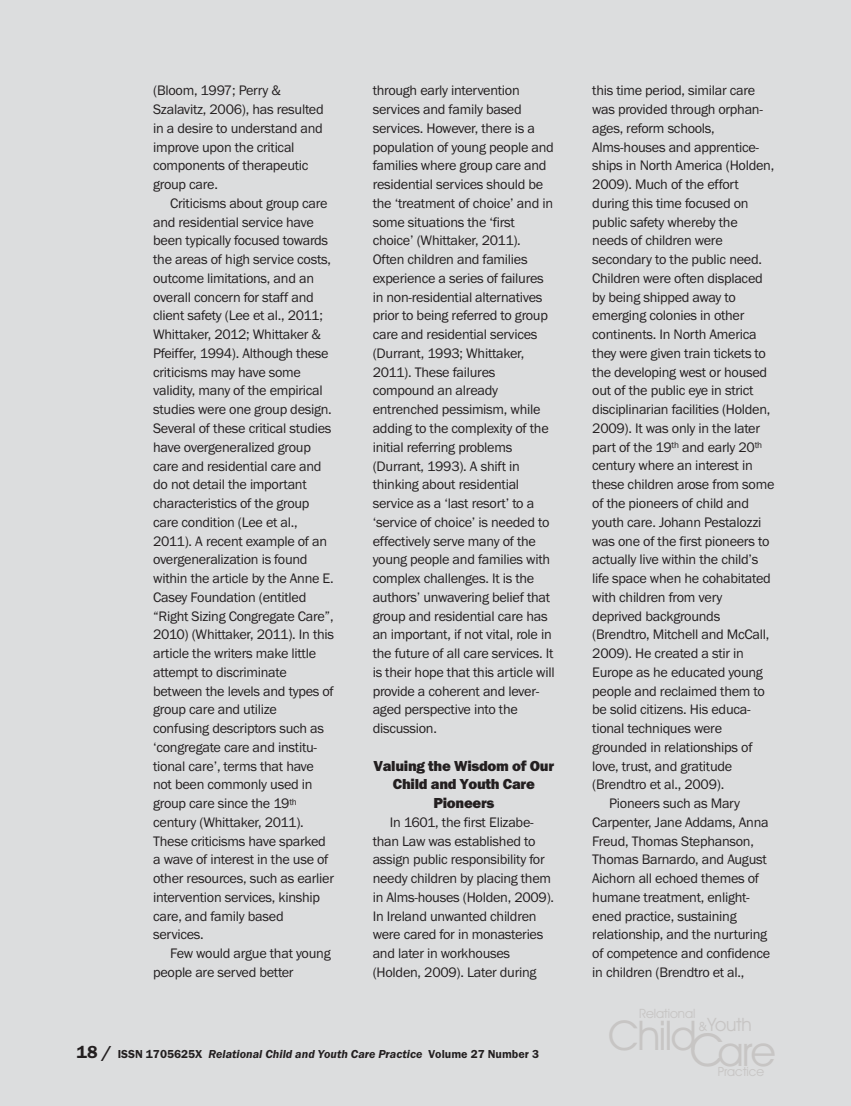
<style>
.page{position:relative;width:851px;height:1106px;background:#fff}
.page>*{position:absolute;margin:0;border:0;box-sizing:border-box;transform-origin:0 0}
.t1{font:41.1px "Avant Garde Bk BT";letter-spacing:-.035em;color:#c7c5c4}
.t2{font:18.45px "Avant Garde Bk BT";color:#c7c5c4}
.t3{font:800 15px/18.8px "Franklin Gothic";letter-spacing:-.02em;color:#231f20;text-align:center}
.t4{font:14.25px/18.8px "Franklin Gothic";letter-spacing:-.02em;color:#231f20}
.t5{font:12.9px "Avant Garde Bk BT";color:#c7c5c4}
.t6{font:12.75px "Avant Garde Bk BT";color:#c7c5c4}
.t7{font:italic 12px "Franklin Gothic Demi";color:#231f20}
.s1{font-weight:700;font-style:normal;font-size:18px}
.s2{font-style:normal}
.s3{font-size:45.6px}
.s4{font-size:12.75px}
</style>
<div class="page">
<div style="left:0;top:0;width:850px;height:1106px;background:#dcddde"></div>
<p class="t4" style="left:153px;top:82px;width:172px">(Bloom, 1997; Perry &amp;<br>Szalavitz, 2006), has resulted in a desire to understand and improve upon the critical components of therapeutic group care.</p>
<p class="t4" style="left:153px;top:195px;width:182px;text-indent:17px">Criticisms about group care and residential service have been typically focused towards the areas of high service costs, outcome limitations, and an overall concern for staff and client safety (Lee et al., 2011;<br>Whittaker, 2012; Whittaker &amp;<br>Pfeiffer, 1994). Although these criticisms may have some validity, many of the empirical studies were one group design.<br>Several of these critical studies have overgeneralized group care and residential care and do not detail the important characteristics of the group care condition (Lee et al.,<br>2011). A recent example of an overgeneralization is found within the article by the Anne E.<br>Casey Foundation (entitled “Right Sizing Congregate Care”,<br>2010) (Whittaker, 2011). In this article the writers make little attempt to discriminate between the levels and types of group care and utilize confusing descriptors such as ‘congregate care and institu&shy;tional care’, terms that have not been commonly used in group care since the 19<sup>th </sup>century (Whittaker, 2011).<br>These criticisms have sparked a wave of interest in the use of other resources, such as earlier intervention services, kinship care, and family based services.</p>
<p class="t4" style="left:153px;top:945px;width:179px;text-indent:17px">Few would argue that young people are served better</p>
<p class="t4" style="left:373px;top:82px;width:183px">through early intervention services and family based services. However, there is a population of young people and families where group care and residential services should be the ‘treatment of choice’ and in some situations the ‘first choice’ (Whittaker, 2011).<br>Often children and families experience a series of failures in non-residential alternatives prior to being referred to group care and residential services (Durrant, 1993; Whittaker,<br>2011). These failures compound an already entrenched pessimism, while adding to the complexity of the initial referring problems (Durrant, 1993). A shift in thinking about residential service as a ‘last resort’ to a ‘service of choice’ is needed to effectively serve many of the young people and families with complex challenges. It is the authors’ unwavering belief that group and residential care has an important, if not vital, role in the future of all care services. It is their hope that this article will provide a coherent and lever&shy;aged perspective into the discussion.</p>
<p class="t3" style="left:373px;top:757px;width:182px">Valuing the Wisdom of Our<br>Child and Youth Care<br>Pioneers</p>
<p class="t4" style="left:373px;top:814px;width:183px;text-indent:17px">In 1601, the first Elizabe&shy;than Law was established to assign public responsibility for needy children by placing them in Alms-houses (Holden, 2009).<br>In Ireland unwanted children were cared for in monasteries and later in workhouses (Holden, 2009). Later during</p>
<p class="t7" style="left:77px;top:1046px;width:464px"><span class="s1">18 /</span> <span class="s2">ISSN 1705625X</span> Relational Child and Youth Care Practice <span class="s2">Volume 27 Number 3</span></p>
<p class="t4" style="left:592px;top:82px;width:164px">this time period, similar care</p>
<p class="t4" style="left:592px;top:101px;width:172px">was provided through orphan-</p>
<p class="t4" style="left:592px;top:120px;width:124px">ages, reform schools,</p>
<p class="t4" style="left:592px;top:139px;width:168px">Alms-houses and apprentice-</p>
<p class="t4" style="left:592px;top:157px;width:183px">ships in North America (Holden,</p>
<p class="t4" style="left:592px;top:176px;width:148px">2009). Much of the effort</p>
<p class="t4" style="left:592px;top:195px;width:158px">during this time focused on</p>
<p class="t4" style="left:592px;top:214px;width:147px">public safety whereby the</p>
<p class="t4" style="left:592px;top:232px;width:132px">needs of children were</p>
<p class="t4" style="left:592px;top:251px;width:171px">secondary to the public need.</p>
<p class="t4" style="left:592px;top:270px;width:172px">Children were often displaced</p>
<p class="t4" style="left:592px;top:289px;width:145px">by being shipped away to</p>
<p class="t4" style="left:592px;top:307px;width:154px">emerging colonies in other</p>
<p class="t4" style="left:592px;top:326px;width:166px">continents. In North America</p>
<p class="t4" style="left:592px;top:345px;width:175px">they were given train tickets to</p>
<p class="t4" style="left:592px;top:364px;width:176px">the developing west or housed</p>
<p class="t4" style="left:592px;top:382px;width:163px">out of the public eye in strict</p>
<p class="t4" style="left:592px;top:401px;width:180px">disciplinarian facilities (Holden,</p>
<p class="t4" style="left:592px;top:420px;width:169px">2009). It was only in the later</p>
<p class="t4" style="left:592px;top:439px;width:171px">part of the 19<sup>th</sup> and early 20<sup>th</sup></p>
<p class="t4" style="left:592px;top:457px;width:162px">century where an interest in</p>
<p class="t4" style="left:592px;top:476px;width:184px">these children arose from some</p>
<p class="t4" style="left:592px;top:495px;width:158px">of the pioneers of child and</p>
<p class="t4" style="left:592px;top:514px;width:171px">youth care. Johann Pestalozzi</p>
<p class="t4" style="left:592px;top:532px;width:179px">was one of the first pioneers to</p>
<p class="t4" style="left:592px;top:551px;width:168px">actually live within the child’s</p>
<p class="t4" style="left:592px;top:570px;width:180px">life space when he cohabitated</p>
<p class="t4" style="left:592px;top:589px;width:132px">with children from very</p>
<p class="t4" style="left:592px;top:607px;width:129px">deprived backgrounds</p>
<p class="t4" style="left:592px;top:626px;width:178px">(Brendtro, Mitchell and McCall,</p>
<p class="t4" style="left:592px;top:645px;width:153px">2009). He created a stir in</p>
<p class="t4" style="left:592px;top:664px;width:172px">Europe as he educated young</p>
<p class="t4" style="left:592px;top:682px;width:174px">people and reclaimed them to</p>
<p class="t4" style="left:592px;top:701px;width:160px">be solid citizens. His educa-</p>
<p class="t4" style="left:592px;top:720px;width:131px">tional techniques were</p>
<p class="t4" style="left:592px;top:739px;width:162px">grounded in relationships of</p>
<p class="t4" style="left:592px;top:757px;width:142px">love, trust, and gratitude</p>
<p class="t4" style="left:592px;top:776px;width:133px">(Brendtro et al., 2009).</p>
<p class="t4" style="left:609px;top:795px;width:132px">Pioneers such as Mary</p>
<p class="t4" style="left:592px;top:814px;width:178px">Carpenter, Jane Addams, Anna</p>
<p class="t4" style="left:592px;top:832px;width:163px">Freud, Thomas Stephanson,</p>
<p class="t4" style="left:592px;top:851px;width:176px">Thomas Barnardo, and August</p>
<p class="t4" style="left:592px;top:870px;width:168px">Aichorn all echoed themes of</p>
<p class="t4" style="left:592px;top:889px;width:159px">humane treatment, enlight-</p>
<p class="t4" style="left:592px;top:907px;width:146px">ened practice, sustaining</p>
<p class="t4" style="left:592px;top:926px;width:176px">relationship, and the nurturing</p>
<p class="t4" style="left:592px;top:945px;width:179px">of competence and confidence</p>
<p class="t4" style="left:592px;top:964px;width:154px">in children (Brendtro et al.,</p>
<p class="t5" style="left:639px;top:1006px;width:58px">Relational</p>
<h1 class="t1" style="left:690px;top:1027px;width:87px"><span class="s3">C</span>are</h1>
<p class="t6" style="left:717px;top:1064px;width:48px">Practice</p>
<p class="t2" style="left:698px;top:1014px;width:55px"><span class="s4">&amp;</span>Youth</p>
<h1 class="t1" style="left:608px;top:1012px;width:90px">Child</h1>
</div>
